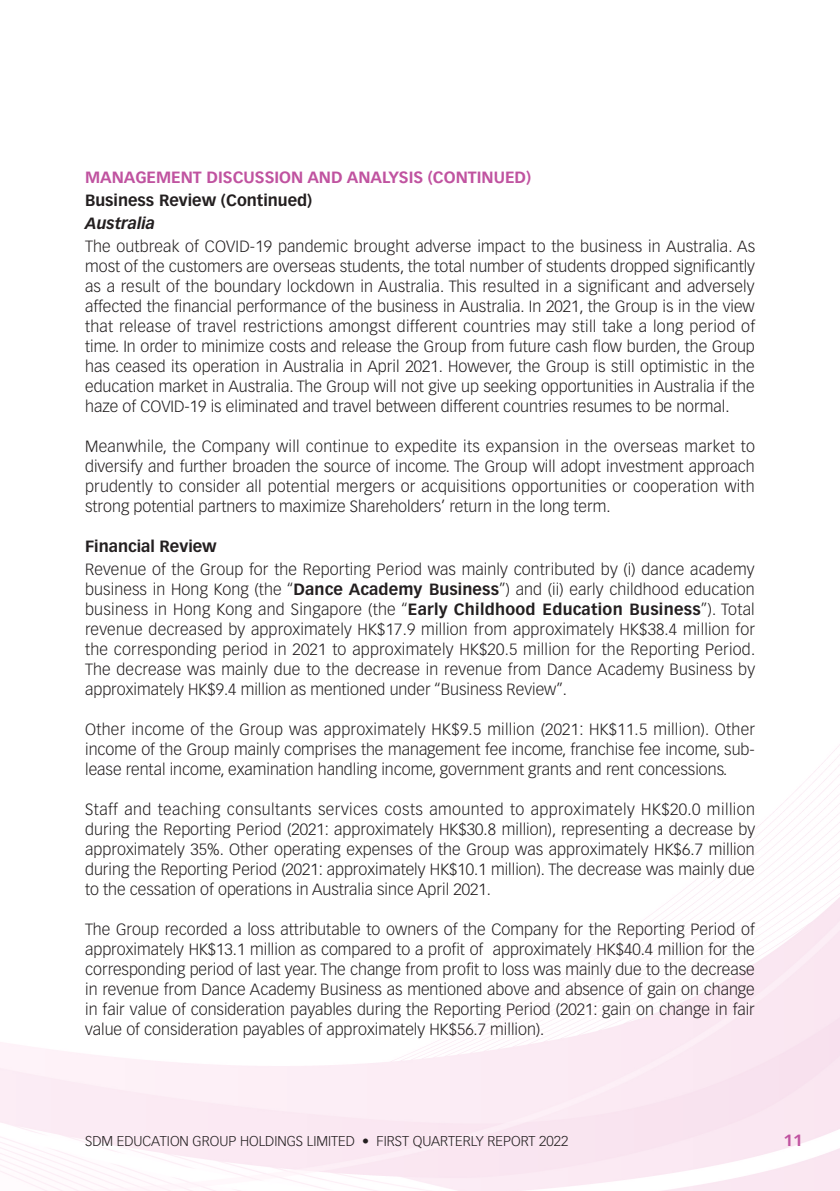
<style>
.page{position:relative;width:840px;height:1191px;background:#fff}
.page>*{position:absolute;margin:0;border:0;box-sizing:border-box;transform-origin:0 0}
.Body_Text{font:300 16px/20px "Vectora LT Std";color:#231f20;text-align:justify}
.Subhead_1{font:700 16px "Vectora LT Std";color:#c053a0}
.Subhead_2{font:700 16px "Vectora LT Std";color:#231f20}
.Subhead_3{font:italic 700 16px "Vectora LT Std";color:#231f20}
.t1{font:300 14px "Vectora LT Std";color:#231f20}
.s1{font-weight:700}
</style>
<div class="page">
<p class="Subhead_1" style="left:85px;top:168px;width:447px">MANAGEMENT DISCUSSION AND ANALYSIS (CONTINUED)</p>
<p class="Subhead_2" style="left:85px;top:191px;width:228px">Business Review (Continued)</p>
<p class="Subhead_3" style="left:85px;top:214px;width:71px">Australia</p>
<p class="Body_Text" style="left:85px;top:236px;width:671px">The outbreak of COVID-19 pandemic brought adverse impact to the business in Australia. As most of the customers are overseas students, the total number of students dropped significantly as a result of the boundary lockdown in Australia. This resulted in a significant and adversely affected the financial performance of the business in Australia. In 2021, the Group is in the view that release of travel restrictions amongst different countries may still take a long period of time. In order to minimize costs and release the Group from future cash flow burden, the Group has ceased its operation in Australia in April 2021. However, the Group is still optimistic in the education market in Australia. The Group will not give up seeking opportunities in Australia if the haze of COVID-19 is eliminated and travel between different countries resumes to be normal.</p>
<p class="Body_Text" style="left:85px;top:436px;width:671px">Meanwhile, the Company will continue to expedite its expansion in the overseas market to diversify and further broaden the source of income. The Group will adopt investment approach prudently to consider all potential mergers or acquisitions opportunities or cooperation with strong potential partners to maximize Shareholders’ return in the long term.</p>
<p class="Subhead_2" style="left:85px;top:536px;width:133px">Financial Review</p>
<p class="Body_Text" style="left:85px;top:559px;width:671px">Revenue of the Group for the Reporting Period was mainly contributed by (i) dance academy business in Hong Kong (the “<span class="s1">Dance Academy Business</span>”) and (ii) early childhood education business in Hong Kong and Singapore (the “<span class="s1">Early Childhood Education Business</span>”). Total revenue decreased by approximately HK$17.9 million from approximately HK$38.4 million for the corresponding period in 2021 to approximately HK$20.5 million for the Reporting Period.<br>The decrease was mainly due to the decrease in revenue from Dance Academy Business by approximately HK$9.4 million as mentioned under “Business Review”.</p>
<p class="Body_Text" style="left:85px;top:719px;width:671px">Other income of the Group was approximately HK$9.5 million (2021: HK$11.5 million). Other income of the Group mainly comprises the management fee income, franchise fee income, sub&shy;lease rental income, examination handling income, government grants and rent concessions.</p>
<p class="Body_Text" style="left:85px;top:799px;width:671px">Staff and teaching consultants services costs amounted to approximately HK$20.0 million during the Reporting Period (2021: approximately HK$30.8 million), representing a decrease by approximately 35%. Other operating expenses of the Group was approximately HK$6.7 million during the Reporting Period (2021: approximately HK$10.1 million). The decrease was mainly due to the cessation of operations in Australia since April 2021.</p>
<p class="Body_Text" style="left:85px;top:919px;width:671px">The Group recorded a loss attributable to owners of the Company for the Reporting Period of approximately HK$13.1 million as compared to a profit of approximately HK$40.4 million for the corresponding period of last year. The change from profit to loss was mainly due to the decrease in revenue from Dance Academy Business as mentioned above and absence of gain on change in fair value of consideration payables during the Reporting Period (2021: gain on change in fair value of consideration payables of approximately HK$56.7 million).</p>
<p class="t1" style="left:85px;top:1133px;width:484px">SDM EDUCATION GROUP HOLDINGS LIMITED • FIRST QUARTERLY REPORT 2022</p>
<p class="Subhead_1" style="left:783px;top:1130px;width:21px">11</p>
</div>
